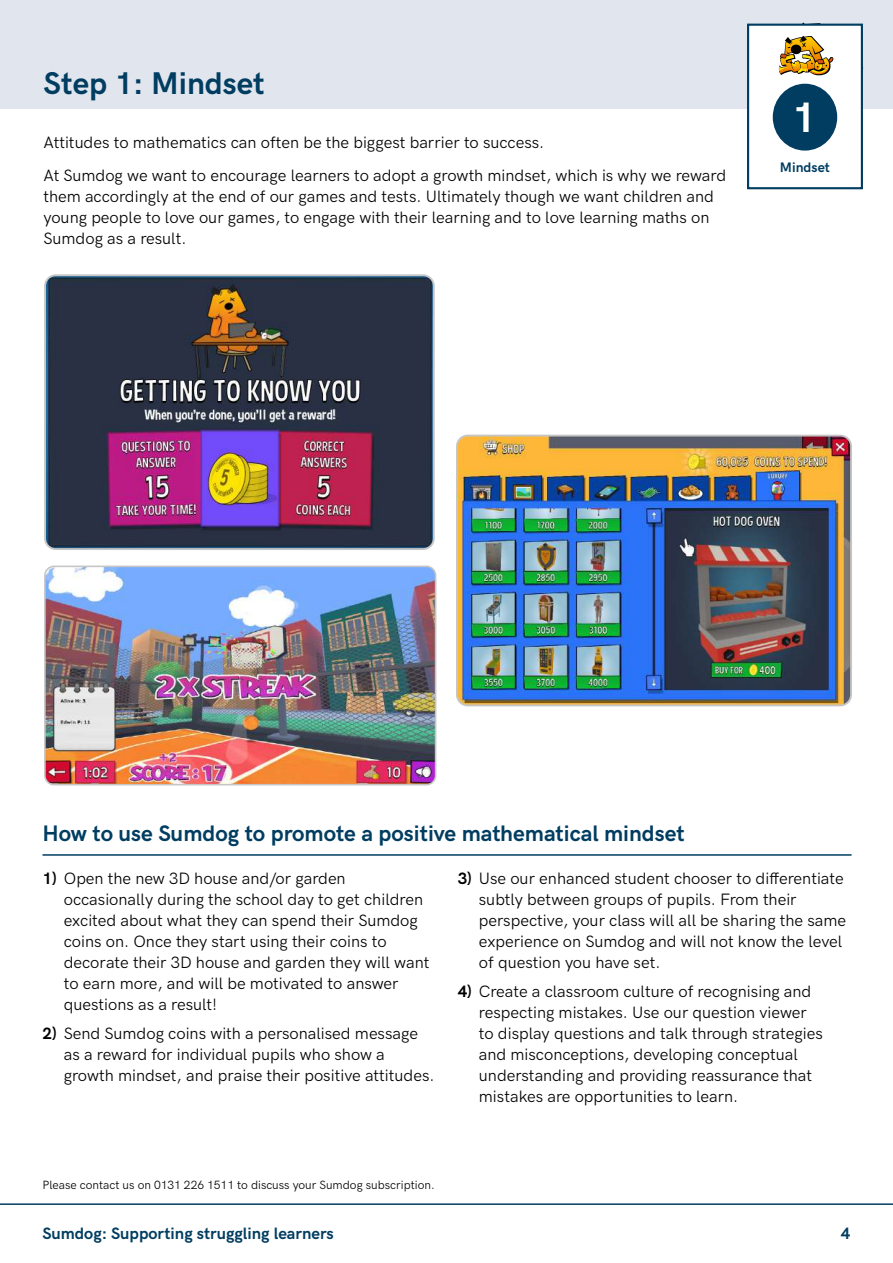
<style>
.page{position:relative;width:893px;height:1263px;background:#fff}
.page>*{position:absolute;margin:0;border:0;box-sizing:border-box;transform-origin:0 0}
.t1{font:700 42.6px "HK Grotesk";color:#fff}
.t2{font:700 31.5px "HK Grotesk";color:#003d61}
.t3{font:700 22.5px "HK Grotesk";color:#003d61}
.t4{font:16.5px/21px "HK Grotesk";color:#000}
.t5{font:700 16.5px "HK Grotesk";color:#003d61}
.t6{font:700 13.8px "HK Grotesk";color:#003d61}
.t7{font:12px "HK Grotesk";color:#000}
.s1{font-weight:700}
</style>
<div class="page">
<svg style="left:0;top:1203px;width:893px;height:2px"></svg>
<div style="left:0;top:0;width:893px;height:109px;background:#e1e5ed"></div>
<div style="left:748px;top:25px;width:114px;height:163px;background:#fff"></div>
<svg style="left:755px;top:22px;width:108px;height:79px"></svg>
<div style="left:773px;top:84px;width:64px;height:67px;background:#003d61;border-radius:50%"></div>
<div style="left:747px;top:24px;width:116px;height:165px;border:2px solid #003d61"></div>
<img style="left:47px;top:277px;width:385px;height:270px">
<div style="left:44px;top:274px;width:391px;height:276px;border:2px solid #c6c6c6;border-radius:11px"></div>
<img style="left:47px;top:568px;width:389px;height:217px">
<div style="left:44px;top:565px;width:392px;height:220px;border:2px solid #c6c6c6;border-radius:9px"></div>
<img style="left:459px;top:438px;width:390px;height:265px">
<div style="left:456px;top:435px;width:396px;height:271px;border:2px solid #c6c6c6;border-radius:11px"></div>
<hr style="left:43px;top:854px;width:808px;height:2px;background:#003d61">
<h2 class="t2" style="left:44px;top:59px;width:223px">Step 1: Mindset</h2>
<p class="t4" style="left:44px;top:124px;width:684px;line-height:33.8px">Attitudes to mathematics can often be the biggest barrier to success.<br>At Sumdog we want to encourage learners to adopt a growth mindset, which is why we reward</p>
<p class="t4" style="left:44px;top:185px;width:672px">them accordingly at the end of our games and tests. Ultimately though we want children and young people to love our games, to engage with their learning and to love learning maths on<br>Sumdog as a result.</p>
<h1 class="t1" style="left:792px;top:85px;width:26px">1</h1>
<p class="t6" style="left:780px;top:156px;width:52px">Mindset</p>
<h3 class="t3" style="left:43px;top:817px;width:644px">How to use Sumdog to promote a positive mathematical mindset</h3>
<p class="t4" style="left:64px;top:866px;width:367px;text-indent:-21px"><span class="s1">1)</span> Open the new 3D house and/or garden occasionally during the school day to get children excited about what they can spend their Sumdog coins on. Once they start using their coins to decorate their 3D house and garden they will want to earn more, and will be motivated to answer questions as a result!</p>
<p class="t4" style="left:64px;top:1022px;width:372px;text-indent:-21px"><span class="s1">2)</span> Send Sumdog coins with a personalised message as a reward for individual pupils who show a growth mindset, and praise their positive attitudes.</p>
<p class="t4" style="left:479px;top:866px;width:369px;text-indent:-21px"><span class="s1">3)</span> Use our enhanced student chooser to differentiate subtly between groups of pupils. From their perspective, your class will all be sharing the same experience on Sumdog and will not know the level of question you have set.</p>
<p class="t4" style="left:479px;top:980px;width:345px;text-indent:-21px"><span class="s1">4)</span> Create a classroom culture of recognising and respecting mistakes. Use our question viewer to display questions and talk through strategies and misconceptions, developing conceptual understanding and providing reassurance that mistakes are opportunities to learn.</p>
<p class="t7" style="left:43px;top:1176px;width:394px">Please contact us on 0131 226 1511 to discuss your Sumdog subscription.</p>
<p class="t5" style="left:43px;top:1221px;width:293px">Sumdog: Supporting struggling learners</p>
<p class="t5" style="left:841px;top:1221px;width:11px">4</p>
</div>
